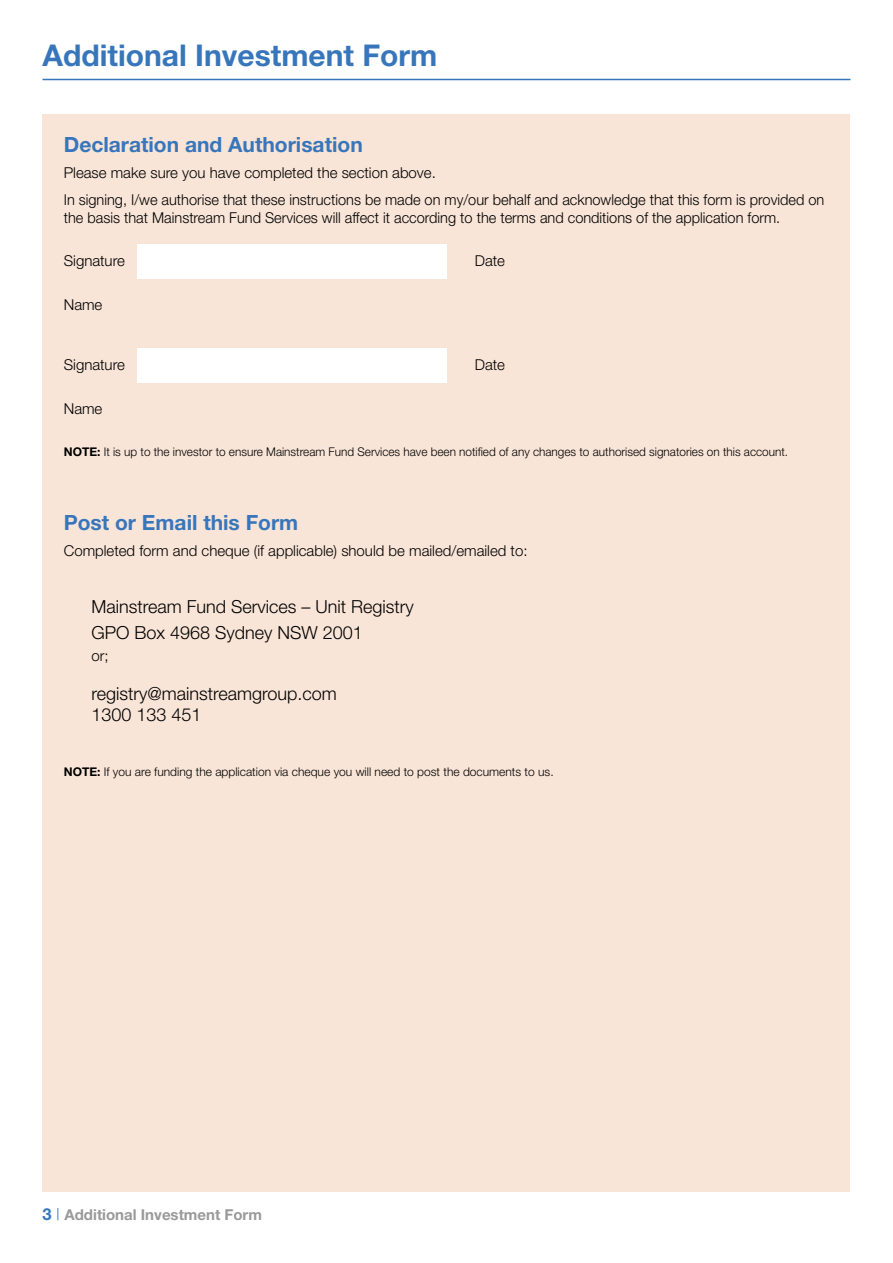
<style>
.page{position:relative;width:893px;height:1263px;background:#fff}
.page>*{position:absolute;margin:0;border:0;box-sizing:border-box;transform-origin:0 0}
.t1{font:700 30px "Helvetica Neue";color:#3876bb}
.t2{font:700 21px "Helvetica Neue";color:#3876bb}
.t3{font:300 18px/25.8px "Helvetica Neue";color:#000}
.t4{font:300 15px/26.5px "Helvetica Neue";color:#000}
.t5{font:700 15px "Helvetica Neue";color:#999}
.t6{font:300 12px "Helvetica Neue";color:#000}
.s1{font-weight:700}
.s2{font-size:16.5px;color:#3876bb}
.s3{font-weight:300;font-size:16.5px;color:#3876bb}
</style>
<div class="page">
<div style="left:43px;top:114px;width:807px;height:1077px;background:#f9e5d7"></div>
<hr style="left:43px;top:79px;width:807px;height:1px;background:#3876bb">
<div style="left:137px;top:244px;width:309px;height:34px;background:#fff"></div>
<div style="left:137px;top:348px;width:309px;height:34px;background:#fff"></div>
<h1 class="t1" style="left:43px;top:37px;width:396px">Additional Investment Form</h1>
<h2 class="t2" style="left:64px;top:131px;width:300px">Declaration and Authorisation</h2>
<p class="t4" style="left:64px;top:159px;width:762px">Please make sure you have completed the section above.<br>In signing, I/we authorise that these instructions be made on my/our behalf and acknowledge that this form is provided on</p>
<p class="t4" style="left:64px;top:204px;width:718px">the basis that Mainstream Fund Services will affect it according to the terms and conditions of the application form.</p>
<p class="t4" style="left:64px;top:247px;width:63px">Signature</p>
<p class="t4" style="left:475px;top:247px;width:32px">Date</p>
<p class="t4" style="left:64px;top:291px;width:40px">Name</p>
<p class="t4" style="left:64px;top:351px;width:63px">Signature</p>
<p class="t4" style="left:475px;top:351px;width:32px">Date</p>
<p class="t4" style="left:64px;top:395px;width:40px">Name</p>
<p class="t6" style="left:64px;top:444px;width:726px"><span class="s1">NOTE:</span> It is up to the investor to ensure Mainstream Fund Services have been notified of any changes to authorised signatories on this account.</p>
<h2 class="t2" style="left:64px;top:509px;width:236px">Post or Email this Form</h2>
<p class="t4" style="left:64px;top:537px;width:465px">Completed form and cheque (if applicable) should be mailed/emailed to:</p>
<p class="t3" style="left:91px;top:593px;width:324px">Mainstream Fund Services – Unit Registry<br>GPO Box 4968 Sydney NSW 2001</p>
<p class="t4" style="left:91px;top:642px;width:19px">or;</p>
<p class="t3" style="left:91px;top:682px;width:247px;line-height:21.6px">registry@mainstreamgroup.com<br>1300 133 451</p>
<p class="t6" style="left:64px;top:764px;width:491px"><span class="s1">NOTE:</span> If you are funding the application via cheque you will need to post the documents to us.</p>
<p class="t5" style="left:43px;top:1206px;width:221px"><span class="s2">3</span> <span class="s3">|</span> Additional Investment Form</p>
</div>
